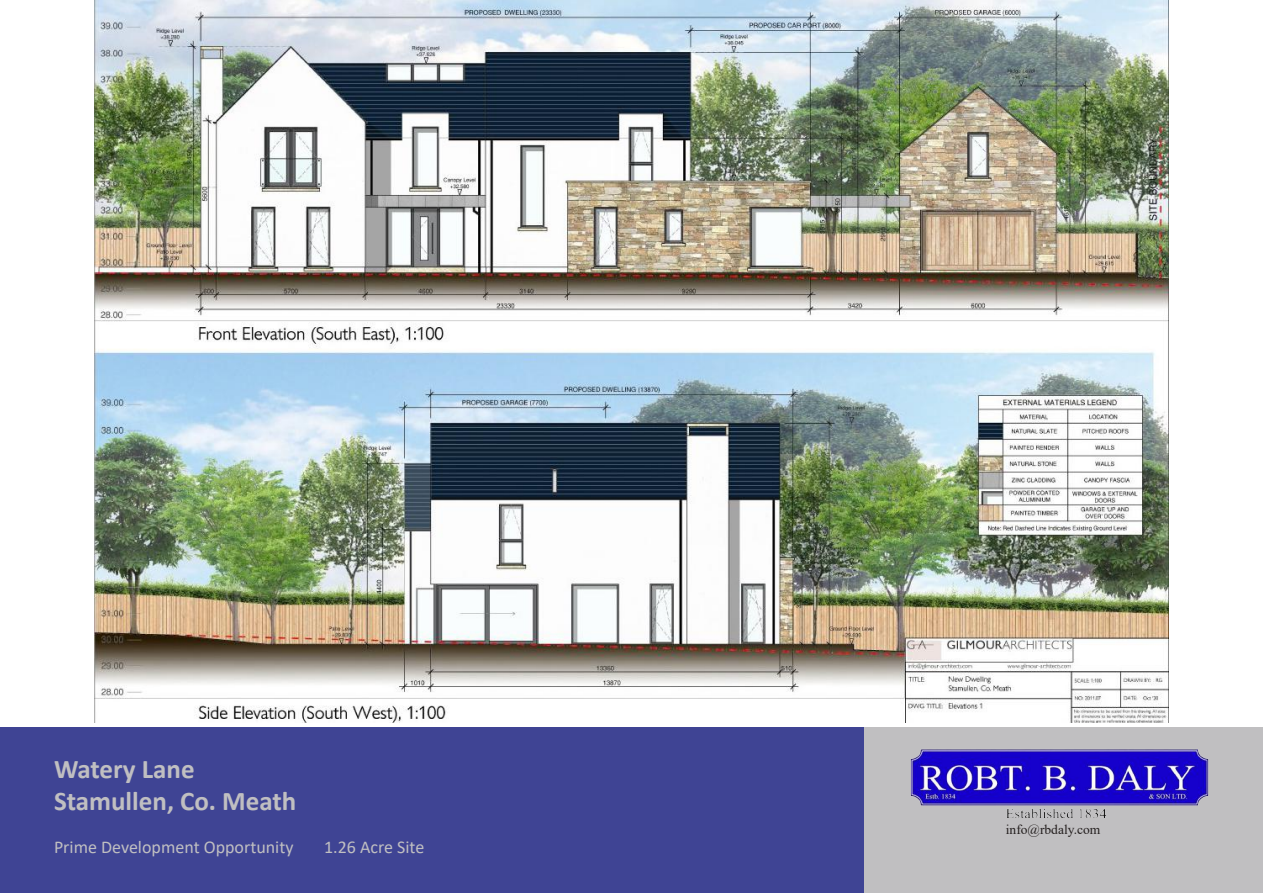
<style>
.page{position:relative;width:1263px;height:893px;background:#fff}
.page>*{position:absolute;margin:0;border:0;box-sizing:border-box;transform-origin:0 0}
.t1{font:700 27px/32.4px "Calibri";color:#c0bfc1}
.t2{font:18px "Calibri";color:#c0bfc1}
.t3{font:13.5px "Times New Roman";color:#241f1f}
</style>
<div class="page">
<div style="left:0;top:727px;width:864px;height:166px;background:#3f4494"></div>
<div style="left:864px;top:727px;width:399px;height:166px;background:#c0bfc1"></div>
<img style="left:94px;top:0;width:1074px;height:723px">
<img style="left:910px;top:749px;width:299px;height:68px">
<h1 class="t1" style="left:54px;top:752px;width:244px">Watery Lane<br>Stamullen, Co. Meath</h1>
<p class="t2" style="left:54px;top:835px;width:241px">Prime Development Opportunity</p>
<p class="t2" style="left:324px;top:835px;width:102px">1.26 Acre Site</p>
<p class="t3" style="left:1006px;top:820px;width:96px">info@rbdaly.com</p>
</div>
